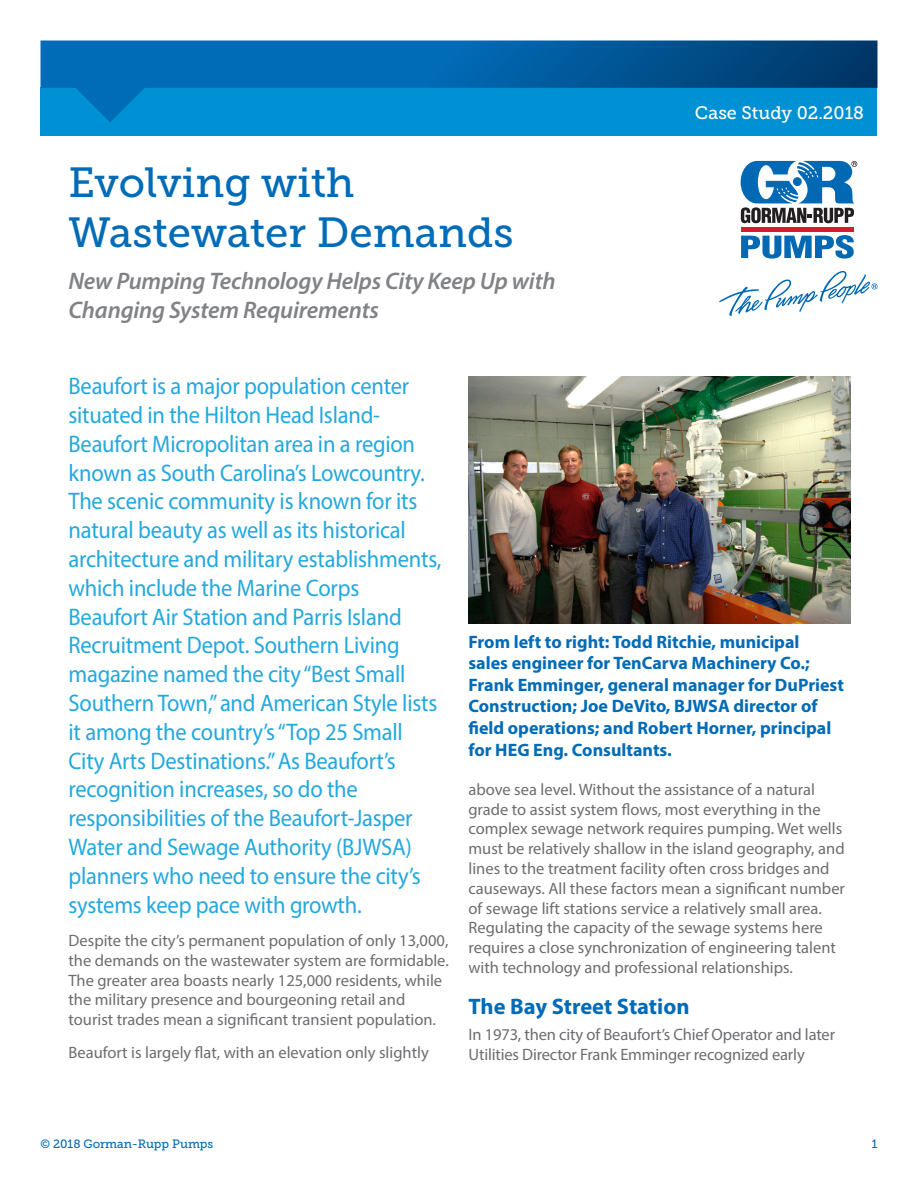
<style>
.page{position:relative;width:918px;height:1188px;background:#fff}
.page>*{position:absolute;margin:0;border:0;box-sizing:border-box;transform-origin:0 0}
.t1{font:42px/50.4px "Museo Slab 500";color:#006bb6}
.t2{font:24px/28.8px "Myriad Pro";letter-spacing:-.01em;color:#23a8de;scale:.94 1}
.t3{font:italic 600 24px/28.8px "Myriad Pro";letter-spacing:-.01em;color:#808285}
.t4{font:700 22.5px "Myriad Pro";color:#006bb6}
.t5{font:700 18px/21.6px "Myriad Pro";color:#006bb6}
.t6{font:18px "Museo Slab 500";color:#fff}
.t7{font:16.5px/19.8px "Myriad Pro";color:#6c6d70}
.t8{font:12px "Museo Slab 500";color:#006bb6}
</style>
<div class="page">
<div style="left:40px;top:88px;width:838px;height:48px;background:#0091d5"></div>
<svg style="left:40px;top:40px;width:838px;height:82px"></svg>
<div style="left:741px;top:227px;width:112px;height:5px;background:#d41e2f"></div>
<svg style="left:741px;top:235px;width:113px;height:24px"></svg>
<svg style="left:741px;top:161px;width:116px;height:62px"></svg>
<svg style="left:719px;top:271px;width:158px;height:45px"></svg>
<img style="left:469px;top:376px;width:381px;height:248px">
<p class="t1" style="left:69px;top:157px;width:447px">Evolving with<br>Wastewater Demands</p>
<p class="t3" style="left:69px;top:266px;width:489px">New Pumping Technology Helps City Keep Up with<br>Changing System Requirements</p>
<p class="t6" style="left:695px;top:102px;width:171px">Case Study 02.2018</p>
<p class="t2" style="left:69px;top:371px;width:398px">Beaufort is a major population center situated in the Hilton Head Island-Beaufort Micropolitan area in a region known as South Carolina’s Lowcountry.<br>The scenic community is known for its natural beauty as well as its historical architecture and military establishments, which include the Marine Corps Beaufort Air Station and Parris Island Recruitment Depot. Southern Living magazine named the city “Best Small Southern Town,” and American Style lists it among the country’s “Top 25 Small City Arts Destinations.” As Beaufort’s recognition increases, so do the responsibilities of the Beaufort-Jasper Water and Sewage Authority (BJWSA) planners who need to ensure the city’s systems keep pace with growth.</p>
<p class="t7" style="left:69px;top:930px;width:382px">Despite the city’s permanent population of only 13,000, the demands on the wastewater system are formidable.<br>The greater area boasts nearly 125,000 residents, while the military presence and bourgeoning retail and tourist trades mean a significant transient population.</p>
<p class="t7" style="left:69px;top:1043px;width:362px">Beaufort is largely flat, with an elevation only slightly</p>
<p class="t5" style="left:469px;top:630px;width:377px">From left to right: Todd Ritchie, municipal<br>sales engineer for TenCarva Machinery Co.; Frank Emminger, general manager for DuPriest Construction; Joe DeVito, BJWSA director of field operations; and Robert Horner, principal for HEG Eng. Consultants.</p>
<p class="t7" style="left:469px;top:779px;width:378px">above sea level. Without the assistance of a natural grade to assist system flows, most everything in the complex sewage network requires pumping. Wet wells must be relatively shallow in the island geography, and lines to the treatment facility often cross bridges and causeways. All these factors mean a significant number of sewage lift stations service a relatively small area.<br>Regulating the capacity of the sewage systems here requires a close synchronization of engineering talent with technology and professional relationships.</p>
<p class="t4" style="left:469px;top:991px;width:223px">The Bay Street Station</p>
<p class="t7" style="left:469px;top:1024px;width:368px">In 1973, then city of Beaufort’s Chief Operator and later<br>Utilities Director Frank Emminger recognized early</p>
<p class="t8" style="left:40px;top:1137px;width:174px">© 2018 Gorman-Rupp Pumps</p>
<p class="t8" style="left:872px;top:1137px;width:7px">1</p>
</div>
